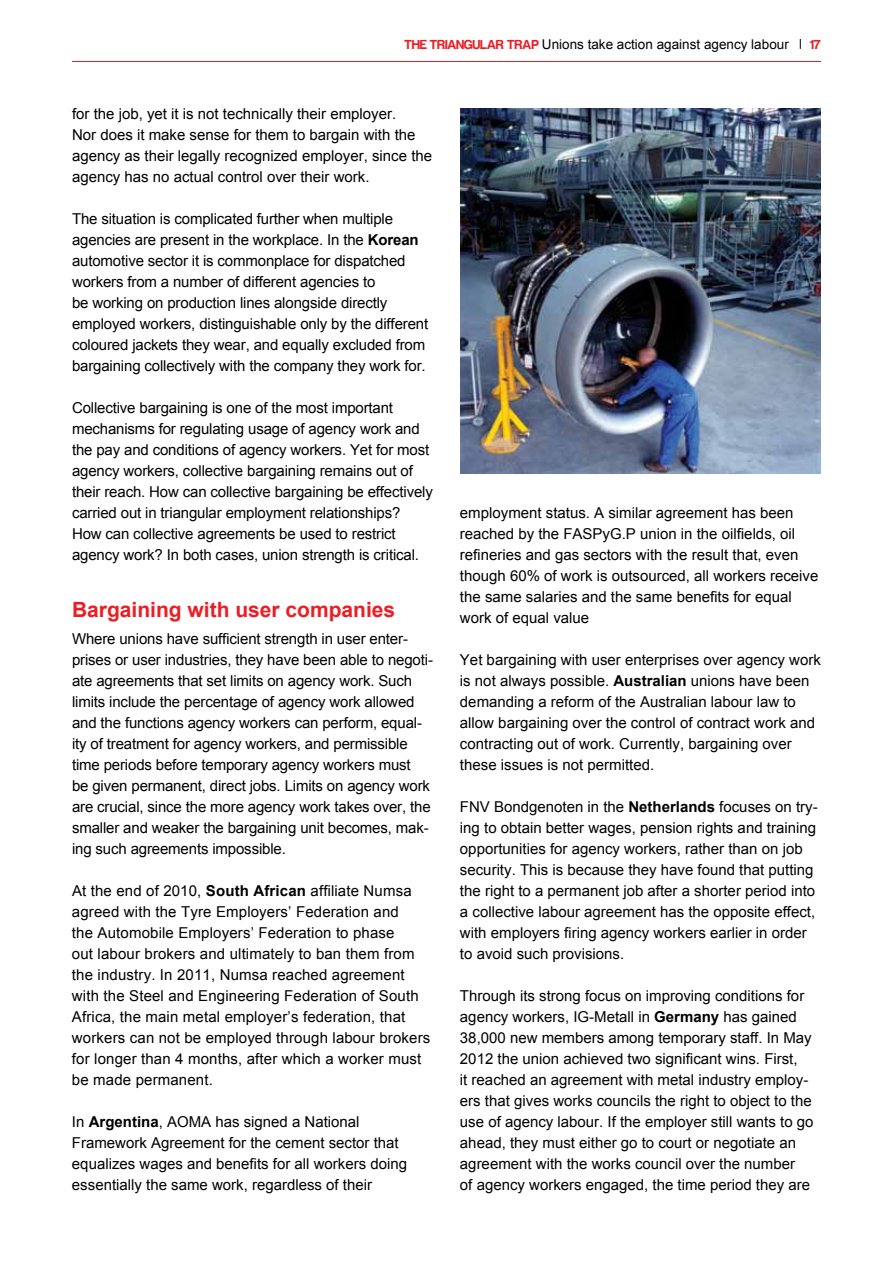
<style>
.page{position:relative;width:893px;height:1263px;background:#fff}
.page>*{position:absolute;margin:0;border:0;box-sizing:border-box;transform-origin:0 0}
.t1{font:700 21px "Arial";color:#ed1d24}
.t2{font:15px/21px "Arial";color:#000}
.t3{font:13.5px "Arial";color:#000}
.t4{font:13.5px "Harabara";color:#ed1d24}
.s1{font-family:"Harabara";color:#ed1d24}
.s2{font-weight:700}
</style>
<div class="page">
<hr style="left:72px;top:61px;width:749px;height:1px;background:#ed1d24">
<img style="left:460px;top:108px;width:361px;height:366px">
<p class="t4" style="left:405px;top:37px;width:69px">THE TRIANGULA</p>
<p class="t3" style="left:496px;top:35px;width:294px"><span class="s1">R TRAP</span> Unions take action against agency labour</p>
<p class="t4" style="left:810px;top:37px;width:12px">17</p>
<p class="t2" style="left:72px;top:103px;width:362px">for the job, yet it is not technically their employer.<br>Nor does it make sense for them to bargain with the agency as their legally recognized employer, since the agency has no actual control over their work.</p>
<p class="t2" style="left:72px;top:208px;width:358px">The situation is complicated further when multiple agencies are present in the workplace. In the <span class="s2">Korean </span>automotive sector it is commonplace for dispatched workers from a number of different agencies to<br>be working on production lines alongside directly employed workers, distinguishable only by the different coloured jackets they wear, and equally excluded from bargaining collectively with the company they work for.</p>
<p class="t2" style="left:72px;top:397px;width:362px">Collective bargaining is one of the most important mechanisms for regulating usage of agency work and the pay and conditions of agency workers. Yet for most agency workers, collective bargaining remains out of their reach. How can collective bargaining be effectively carried out in triangular employment relationships?<br>How can collective agreements be used to restrict agency work? In both cases, union strength is critical.</p>
<h1 class="t1" style="left:72px;top:596px;width:325px">Bargaining with user companies</h1>
<p class="t2" style="left:72px;top:628px;width:362px">Where unions have sufficient strength in user enter&shy;prises or user industries, they have been able to negoti&shy;ate agreements that set limits on agency work. Such limits include the percentage of agency work allowed and the functions agency workers can perform, equal&shy;ity of treatment for agency workers, and permissible time periods before temporary agency workers must<br>be given permanent, direct jobs. Limits on agency work are crucial, since the more agency work takes over, the smaller and weaker the bargaining unit becomes, mak&shy;ing such agreements impossible.</p>
<p class="t2" style="left:72px;top:880px;width:360px">At the end of 2010, <span class="s2">South African</span> affiliate Numsa agreed with the Tyre Employers’ Federation and<br>the Automobile Employers’ Federation to phase<br>out labour brokers and ultimately to ban them from the industry. In 2011, Numsa reached agreement with the Steel and Engineering Federation of South Africa, the main metal employer’s federation, that workers can not be employed through labour brokers for longer than 4 months, after which a worker must be made permanent.</p>
<p class="t2" style="left:72px;top:1111px;width:337px">In <span class="s2">Argentina</span>, AOMA has signed a National Framework Agreement for the cement sector that equalizes wages and benefits for all workers doing essentially the same work, regardless of their</p>
<p class="t2" style="left:460px;top:503px;width:360px">employment status. A similar agreement has been reached by the FASPyG.P union in the oilfields, oil refineries and gas sectors with the result that, even though 60% of work is outsourced, all workers receive the same salaries and the same benefits for equal work of equal value</p>
<p class="t2" style="left:460px;top:650px;width:362px">Yet bargaining with user enterprises over agency work is not always possible. <span class="s2">Australian</span> unions have been demanding a reform of the Australian labour law to allow bargaining over the control of contract work and contracting out of work. Currently, bargaining over these issues is not permitted.</p>
<p class="t2" style="left:460px;top:797px;width:359px">FNV Bondgenoten in the <span class="s2">Netherlands</span> focuses on try&shy;ing to obtain better wages, pension rights and training opportunities for agency workers, rather than on job security. This is because they have found that putting the right to a permanent job after a shorter period into a collective labour agreement has the opposite effect, with employers firing agency workers earlier in order to avoid such provisions.</p>
<p class="t2" style="left:460px;top:986px;width:355px">Through its strong focus on improving conditions for agency workers, IG-Metall in <span class="s2">Germany</span> has gained 38,000 new members among temporary staff. In May 2012 the union achieved two significant wins. First,<br>it reached an agreement with metal industry employ&shy;ers that gives works councils the right to object to the use of agency labour. If the employer still wants to go ahead, they must either go to court or negotiate an agreement with the works council over the number<br>of agency workers engaged, the time period they are</p>
</div>
